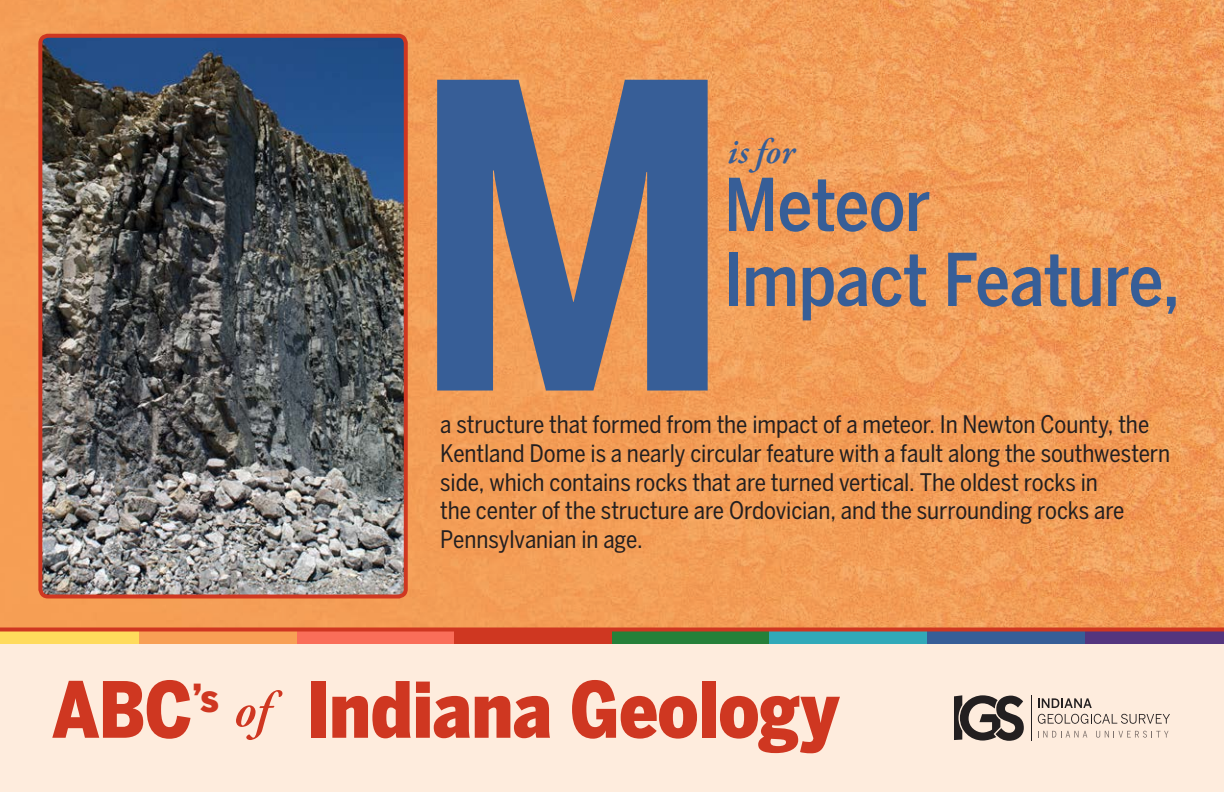
<style>
.page{position:relative;width:1224px;height:792px;background:#fff}
.page>*{position:absolute;margin:0;border:0;box-sizing:border-box;transform-origin:0 0}
.Blue_Big_letter{font:700 420px "Benton Sans Cond";color:#375e97}
.ABC_s_of_Indiana_Geo{font:900 76.6px "Benton Sans Cond";letter-spacing:-.01em;color:#cf3721}
.Blue_word{font:500 72px/75px "Benton Sans Cond";letter-spacing:-.01em;color:#375e97}
.ABC_s_of_Indiana_Geo-2{font:italic 600 51.2px "Garamond Premr Pro";color:#cf3721}
.Blue_is_for{font:italic 600 36px "Garamond Premr Pro";color:#375e97}
.Black_text{font:24px/28.8px "Benton Sans Cond";letter-spacing:-.005em;color:#231f20}
</style>
<div class="page">
<img style="left:0;top:0;width:1224px;height:628px">
<img style="left:43px;top:39px;width:360px;height:555px">
<div style="left:38px;top:34px;width:370px;height:565px;border:4px solid #cf3721;border-radius:8px"></div>
<div style="left:0;top:639px;width:1224px;height:153px;background:#feecdd"></div>
<svg style="left:1038px;top:698px;width:54px;height:10px"></svg>
<svg style="left:1038px;top:731px;width:49px;height:7px"></svg>
<svg style="left:1096px;top:731px;width:73px;height:7px"></svg>
<hr style="left:1031px;top:696px;width:1px;height:45px;background:#231f20">
<svg style="left:954px;top:695px;width:70px;height:46px"></svg>
<svg style="left:1038px;top:714px;width:132px;height:10px"></svg>
<div style="left:1084px;top:631px;width:140px;height:12px;background:#54357e"></div>
<div style="left:612px;top:631px;width:158px;height:12px;background:#258039"></div>
<div style="left:769px;top:631px;width:158px;height:12px;background:#31a9b8"></div>
<div style="left:297px;top:631px;width:158px;height:12px;background:#fa6e59"></div>
<div style="left:0;top:631px;width:140px;height:12px;background:#ffdb5c"></div>
<div style="left:927px;top:631px;width:158px;height:12px;background:#375e97"></div>
<div style="left:454px;top:631px;width:158px;height:12px;background:#cf3721"></div>
<div style="left:139px;top:631px;width:158px;height:12px;background:#f8a055"></div>
<svg style="left:0;top:628px;width:1224px;height:4px;background:#c73f29"></svg>
<p class="Blue_Big_letter" style="left:412px;top:-25px;width:324px">M</p>
<p class="Blue_is_for" style="left:728px;top:129px;width:69px">is for</p>
<p class="Blue_word" style="left:724px;top:167px;width:458px">Meteor<br>Impact Feature,</p>
<p class="Black_text" style="left:440px;top:410px;width:731px">a structure that formed from the impact of a meteor. In Newton County, the Kentland Dome is a nearly circular feature with a fault along the southwestern side, which contains rocks that are turned vertical. The oldest rocks in<br>the center of the structure are Ordovician, and the surrounding rocks are Pennsylvanian in age.</p>
<p class="ABC_s_of_Indiana_Geo" style="left:52px;top:661px;width:168px">ABC<sup>’s</sup></p>
<p class="ABC_s_of_Indiana_Geo-2" style="left:235px;top:678px;width:38px">of</p>
<p class="ABC_s_of_Indiana_Geo" style="left:307px;top:661px;width:534px">Indiana Geology</p>
</div>
